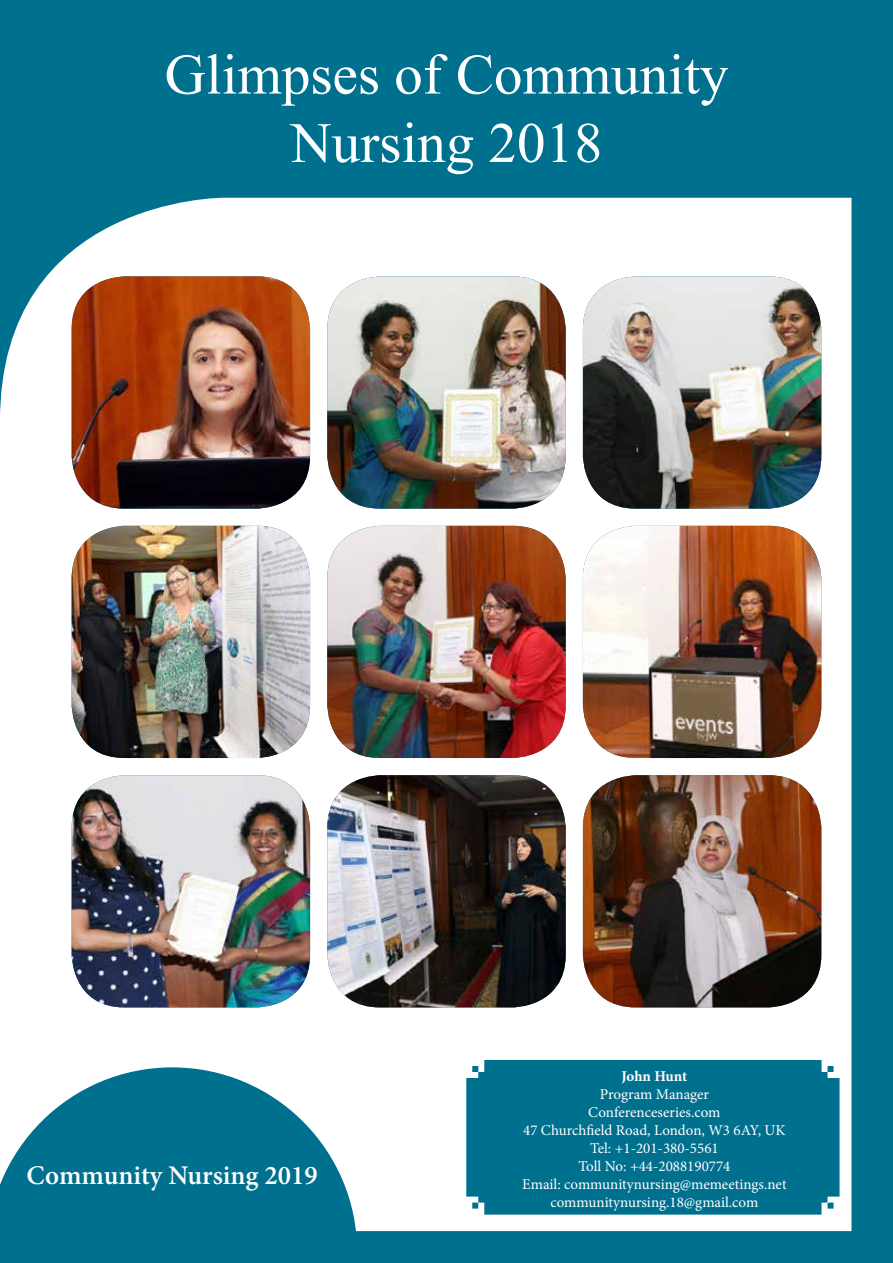
<style>
.page{position:relative;width:893px;height:1263px;background:#00708f}
.page>*{position:absolute;margin:0;border:0;box-sizing:border-box;transform-origin:0 0}
.t1{font:57px/68.4px "Times New Roman";color:#fff;text-align:center}
.t2{font:600 27px "Minion Pro";color:#fff}
.t3{font:15px/18px "Minion Pro";color:#fff;text-align:center}
.t4{font:700 15px "Minion Pro";letter-spacing:-.005em;color:#fff}
</style>
<div class="page">
<div style="left:0;top:198px;width:851px;height:1033px;background:#fff"></div>
<svg style="left:0;top:1067px;width:357px;height:165px"></svg>
<img style="left:72px;top:276px;width:238px;height:233px">
<img style="left:327px;top:276px;width:239px;height:233px">
<img style="left:583px;top:276px;width:238px;height:233px">
<img style="left:72px;top:526px;width:238px;height:232px">
<img style="left:327px;top:526px;width:239px;height:232px">
<img style="left:583px;top:526px;width:238px;height:232px">
<img style="left:72px;top:775px;width:238px;height:232px">
<img style="left:327px;top:775px;width:239px;height:232px">
<img style="left:583px;top:775px;width:238px;height:232px">
<svg style="left:466px;top:1060px;width:373px;height:154px"></svg>
<h1 class="t1" style="left:165px;top:39px;width:565px">Glimpses of Community<br>Nursing 2018</h1>
<h2 class="t2" style="left:27px;top:1156px;width:293px">Community Nursing 2019</h2>
<p class="t4" style="left:621px;top:1065px;width:67px">John Hunt</p>
<p class="t3" style="left:522px;top:1085px;width:266px">Program Manager<br>Conferenceseries.com<br>47 Churchfield Road, London, W3 6AY, UK<br>Tel: +1-201-380-5561<br>Toll No: +44-2088190774<br>Email: communitynursing@memeetings.net communitynursing.18@gmail.com</p>
</div>
